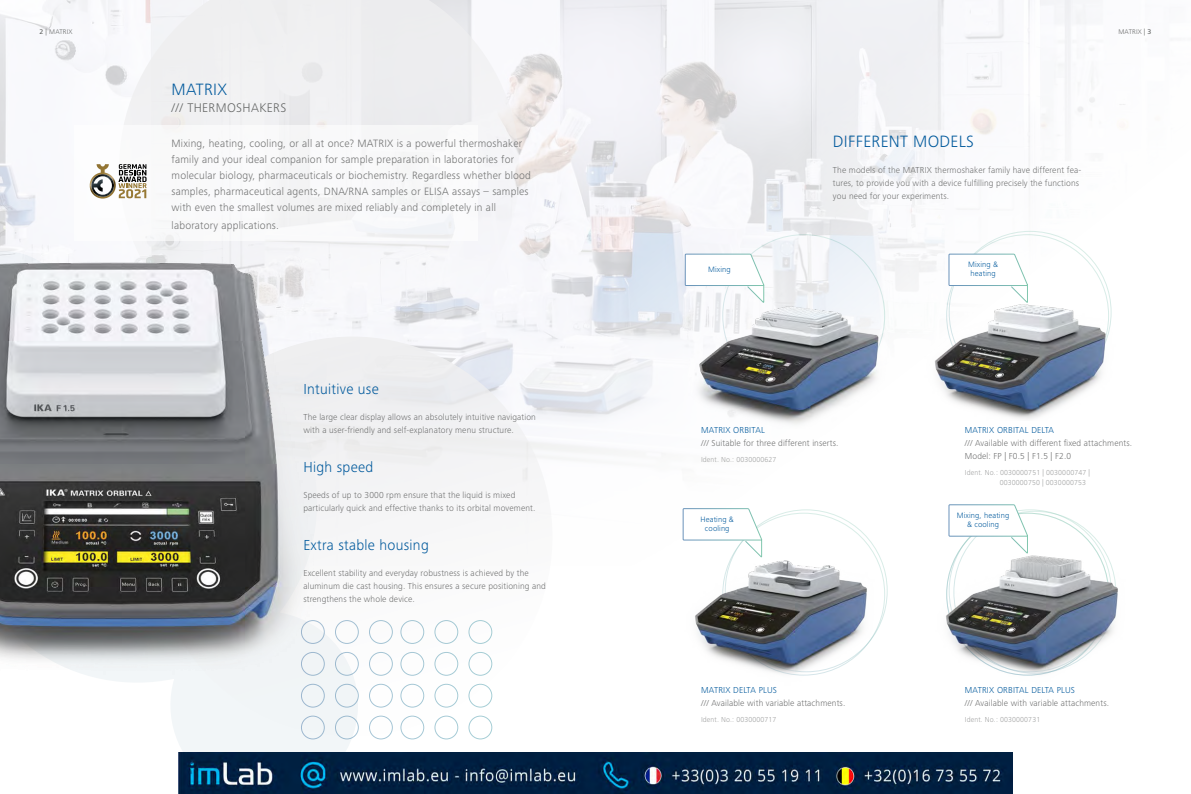
<style>
.page{position:relative;width:1191px;height:794px;background:#fff}
.page>*{position:absolute;margin:0;border:0;box-sizing:border-box;transform-origin:0 0}
.t1{font:300 17px "Frutiger Next IKA";letter-spacing:.02em;color:#00599c}
.t2{font:300 15px "Frutiger Next IKA";letter-spacing:.02em;color:#00599c}
.t3{font:300 13px "Frutiger Next IKA";letter-spacing:.03em;color:#626463}
.t4{font:300 11px/16px "Frutiger Next IKA";letter-spacing:.02em;color:#6f7070}
.t5{font:300 9px/13px "Frutiger Next IKA";letter-spacing:.015em;color:#6f7070}
.t6{font:300 9px "Frutiger Next IKA";letter-spacing:.02em;color:#00599c}
.t7{font:300 8px/9px "Frutiger Next IKA";letter-spacing:.015em;color:#00599c;text-align:center}
.t8{font:300 7.5px/10px "Frutiger Next IKA";letter-spacing:.015em;color:#9fa0a0}
.t9{font:300 7px "Frutiger Next IKA";letter-spacing:.02em;color:#626463}
.s1{font-weight:500}
</style>
<div class="page">
<svg style="left:112px;top:680px;width:259px;height:114px;fill:#f2f6f8"></svg>
<img style="left:0;top:0;width:1125px;height:553px">
<svg style="left:119px;top:0;width:400px;height:368px;fill:#f0f0f2"></svg>
<div style="left:152px;top:336px;width:400px;height:401px;background:#f6f6f7;border-radius:50%"></div>
<div style="left:74px;top:125px;width:404px;height:116px;background:#fff"></div>
<svg style="left:90px;top:164px;width:57px;height:35px"></svg>
<img style="left:689px;top:286px;width:201px;height:142px">
<img style="left:695px;top:553px;width:189px;height:123px">
<img style="left:946px;top:553px;width:172px;height:123px">
<img style="left:917px;top:299px;width:208px;height:121px">
<img style="left:0;top:219px;width:358px;height:461px">
<svg style="left:682px;top:508px;width:80px;height:49px"></svg>
<svg style="left:685px;top:254px;width:79px;height:48px"></svg>
<svg style="left:948px;top:254px;width:80px;height:48px"></svg>
<svg style="left:948px;top:504px;width:80px;height:49px"></svg>
<div style="left:369px;top:715px;width:24px;height:24px;border:1px solid #fff;border-radius:50%"></div>
<div style="left:369px;top:684px;width:24px;height:23px;border:1px solid #fff;border-radius:50%"></div>
<div style="left:369px;top:652px;width:24px;height:23px;border:1px solid #fff;border-radius:50%"></div>
<div style="left:369px;top:620px;width:24px;height:24px;border:1px solid #fff;border-radius:50%"></div>
<div style="left:468px;top:715px;width:24px;height:24px;border:1px solid #fff;border-radius:50%"></div>
<div style="left:335px;top:715px;width:24px;height:24px;border:1px solid #fff;border-radius:50%"></div>
<div style="left:468px;top:684px;width:24px;height:23px;border:1px solid #fff;border-radius:50%"></div>
<div style="left:335px;top:684px;width:24px;height:23px;border:1px solid #fff;border-radius:50%"></div>
<div style="left:468px;top:652px;width:24px;height:23px;border:1px solid #fff;border-radius:50%"></div>
<div style="left:335px;top:652px;width:24px;height:23px;border:1px solid #fff;border-radius:50%"></div>
<div style="left:468px;top:620px;width:24px;height:24px;border:1px solid #fff;border-radius:50%"></div>
<div style="left:335px;top:620px;width:24px;height:24px;border:1px solid #fff;border-radius:50%"></div>
<div style="left:400px;top:715px;width:24px;height:24px;border:1px solid #fff;border-radius:50%"></div>
<div style="left:434px;top:715px;width:24px;height:24px;border:1px solid #fff;border-radius:50%"></div>
<div style="left:301px;top:715px;width:24px;height:24px;border:1px solid #fff;border-radius:50%"></div>
<div style="left:400px;top:684px;width:24px;height:23px;border:1px solid #fff;border-radius:50%"></div>
<div style="left:434px;top:684px;width:24px;height:23px;border:1px solid #fff;border-radius:50%"></div>
<div style="left:301px;top:684px;width:24px;height:23px;border:1px solid #fff;border-radius:50%"></div>
<div style="left:400px;top:652px;width:24px;height:23px;border:1px solid #fff;border-radius:50%"></div>
<div style="left:434px;top:652px;width:24px;height:23px;border:1px solid #fff;border-radius:50%"></div>
<div style="left:301px;top:652px;width:24px;height:23px;border:1px solid #fff;border-radius:50%"></div>
<div style="left:400px;top:620px;width:24px;height:24px;border:1px solid #fff;border-radius:50%"></div>
<div style="left:434px;top:620px;width:24px;height:24px;border:1px solid #fff;border-radius:50%"></div>
<div style="left:301px;top:620px;width:24px;height:24px;border:1px solid #fff;border-radius:50%"></div>
<img style="left:179px;top:753px;width:833px;height:41px">
<p class="t9" style="left:39px;top:28px;width:35px"><span class="s1">2</span> | MATRIX</p>
<p class="t9" style="left:1118px;top:28px;width:35px">MATRIX | <span class="s1">3</span></p>
<h1 class="t1" style="left:171px;top:79px;width:57px">MATRIX</h1>
<h3 class="t3" style="left:171px;top:101px;width:116px">/// THERMOSHAKERS</h3>
<p class="t4" style="left:171px;top:135px;width:361px">Mixing, heating, cooling, or all at once? MATRIX is a powerful thermoshaker family and your ideal companion for sample preparation in laboratories for molecular biology, pharmaceuticals or biochemistry. Regardless whether blood samples, pharmaceutical agents, DNA/RNA samples or ELISA assays – samples with even the smallest volumes are mixed reliably and completely in all</p>
<p class="t4" style="left:171px;top:217px;width:109px">laboratory applications.</p>
<h2 class="t2" style="left:303px;top:380px;width:77px">Intuitive use</h2>
<p class="t5" style="left:303px;top:410px;width:234px">The large clear display allows an absolutely intuitive navigation with a user-friendly and self-explanatory menu structure.</p>
<h2 class="t2" style="left:303px;top:458px;width:71px">High speed</h2>
<p class="t5" style="left:303px;top:488px;width:233px">Speeds of up to 3000 rpm ensure that the liquid is mixed particularly quick and effective thanks to its orbital movement.</p>
<h2 class="t2" style="left:303px;top:536px;width:127px">Extra stable housing</h2>
<p class="t5" style="left:303px;top:566px;width:244px">Excellent stability and everyday robustness is achieved by the aluminum die cast housing. This ensures a secure positioning and strengthens the whole device.</p>
<h1 class="t1" style="left:833px;top:131px;width:143px">DIFFERENT MODELS</h1>
<p class="t5" style="left:833px;top:163px;width:250px">The models of the MATRIX thermoshaker family have different fea&shy;tures, to provide you with a device fulfilling precisely the functions you need for your experiments.</p>
<p class="t7" style="left:708px;top:265px;width:24px">Mixing</p>
<p class="t7" style="left:968px;top:260px;width:31px;text-align:left">Mixing &amp; heating</p>
<p class="t6" style="left:701px;top:424px;width:65px">MATRIX ORBITAL</p>
<p class="t5" style="left:701px;top:436px;width:139px">/// Suitable for three different inserts.</p>
<p class="t8" style="left:701px;top:454px;width:77px">Ident. No.: 0030000627</p>
<p class="t6" style="left:964px;top:424px;width:91px">MATRIX ORBITAL DELTA</p>
<p class="t5" style="left:964px;top:436px;width:169px">/// Available with different fixed attachments.<br>Model: FP | F0.5 | F1.5 | F2.0</p>
<p class="t8" style="left:999px;top:467px;width:92px;text-indent:-35px">Ident. No.: 0030000751 | 0030000747 |<br>0030000750 | 0030000753</p>
<p class="t7" style="left:700px;top:514px;width:35px">Heating &amp; cooling</p>
<p class="t7" style="left:957px;top:511px;width:54px">Mixing, heating &amp; cooling</p>
<p class="t6" style="left:701px;top:684px;width:77px">MATRIX DELTA PLUS</p>
<p class="t5" style="left:701px;top:696px;width:146px">/// Available with variable attachments.</p>
<p class="t8" style="left:701px;top:714px;width:77px">Ident. No.: 0030000717</p>
<p class="t6" style="left:964px;top:684px;width:112px">MATRIX ORBITAL DELTA PLUS</p>
<p class="t5" style="left:964px;top:696px;width:146px">/// Available with variable attachments.</p>
<p class="t8" style="left:964px;top:714px;width:77px">Ident. No.: 0030000731</p>
</div>
